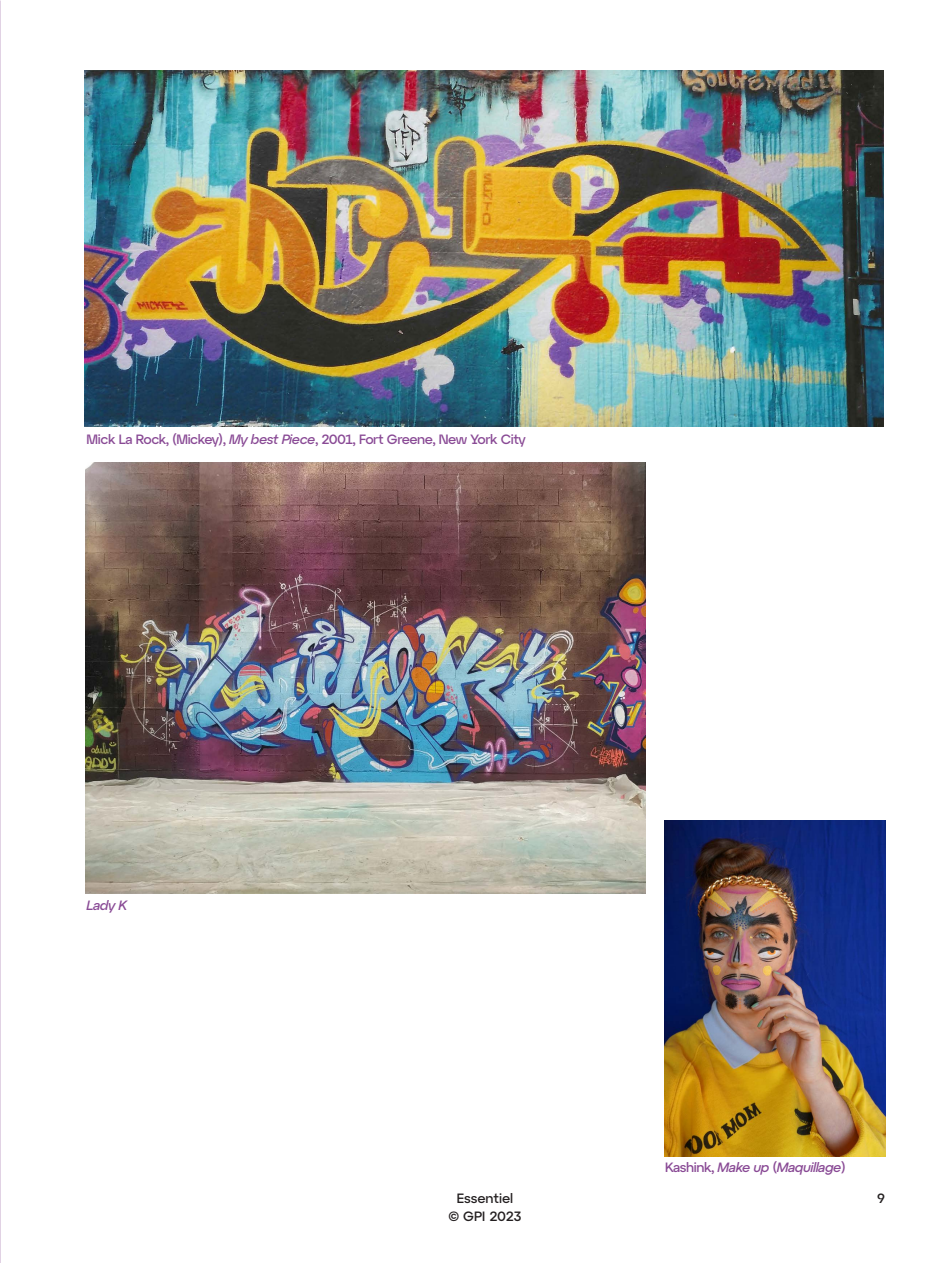
<style>
.page{position:relative;width:936px;height:1263px;background:#fff}
.page>*{position:absolute;margin:0;border:0;box-sizing:border-box;transform-origin:0 0}
.t1{font:500 13.5px "Atyp Display";letter-spacing:-.03em;color:#894a95}
.t2{font:italic 500 13.5px "Atyp Text";letter-spacing:-.03em;color:#894a95}
.t3{font:500 13.5px/18px "Atyp Display";color:#231f20;text-align:center}
.t4{font:italic 500 13.5px "Atyp Display";color:#894a95}
.s1{font-style:italic}
.s2{font-style:normal}
</style>
<div class="page">
<img style="left:84px;top:70px;width:799px;height:357px">
<img style="left:85px;top:463px;width:560px;height:430px">
<img style="left:665px;top:821px;width:220px;height:335px">
<p class="t1" style="left:86px;top:429px;width:440px">Mick La Rock, (Mickey), <span class="s1">My best Piece</span>, 2001, Fort Greene, New York City</p>
<p class="t4" style="left:86px;top:895px;width:42px">Lady K</p>
<p class="t2" style="left:665px;top:1157px;width:182px"><span class="s2">Kashink,</span> Make up <span class="s2">(</span>Maquillage<span class="s2">)</span></p>
<p class="t3" style="left:448px;top:1189px;width:75px">Essentiel<br>© GPI 2023</p>
<p class="t3" style="left:877px;top:1189px;width:9px">9</p>
</div>
